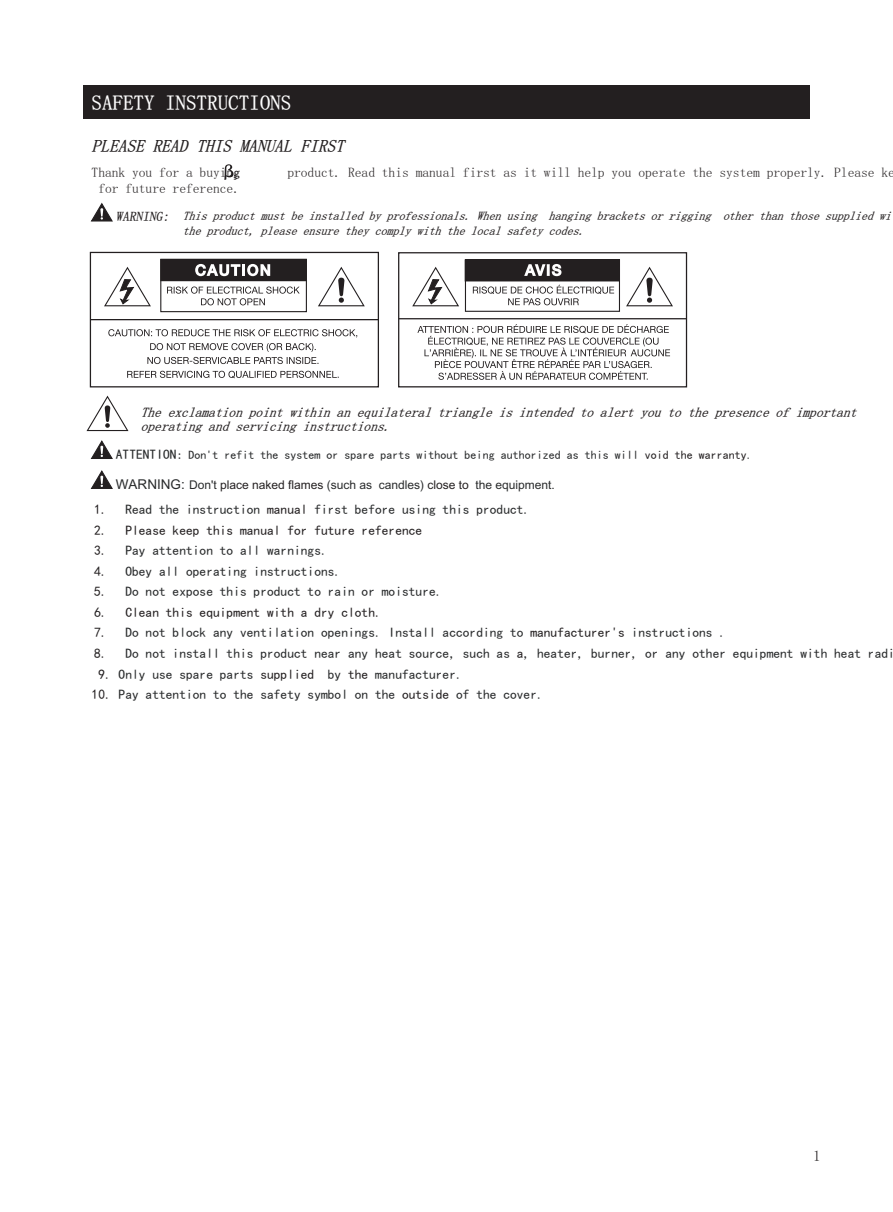
<style>
.page{position:relative;width:893px;height:1212px;background:#fff}
.page>*{position:absolute;margin:0;border:0;box-sizing:border-box;transform-origin:0 0}
.t1{font:700 21px "Myriad Pro";letter-spacing:-2.5em;color:#fff}
.t2{font:italic 700 17.4px "Myriad Pro";color:#231f20}
.t3{font:15px "Myriad Pro";color:#231f20}
.t4{font:13.5px/20.5px "Kai Ti";color:#282a2b}
.t5{font:13.5px/20.5px "Kai Ti";color:#231f20}
.t6{font:italic 700 13.5px/14.9px "Myriad Pro";letter-spacing:-2.5em;color:#231f20}
.t7{font:13.5px/16.2px "Myriad Pro";letter-spacing:-2.5em;color:#231f20}
.t8{font:700 13.5px/20.5px "Kai Ti";color:#231f20;text-align:center}
.t9{font:italic 700 13.5px/14.9px "Myriad Pro";color:#231f20;text-align:center}
.t10{font:13.5px/16.2px "Myriad Pro";color:#231f20}
.t11{font:italic 700 13.35px "Myriad Pro";color:#231f20}
.t12{font:italic 700 12px/14.4px "Myriad Pro";color:#231f20}
.t13{font:italic 700 12px "Kai Ti";color:#282a2b}
.t14{font:italic 700 12px "Arial Unicode MS";color:#282a2b}
.t15{font:italic 700 12px "Myriad Pro";letter-spacing:-2.5em;color:#231f20}
.s1{font-style:normal;font-size:13.5px}
.s2{color:#231f20}
</style>
<div class="page">
<svg style="left:224px;top:164px;width:13px;height:16px"></svg>
<div style="left:465px;top:260px;width:154px;height:21px;background:#231f20"></div>
<hr style="left:399px;top:318px;width:287px;height:1px;background:#231f20">
<div style="left:398px;top:252px;width:289px;height:135px;border:1px solid #231f20"></div>
<div style="left:465px;top:259px;width:155px;height:53px;border:1px solid #231f20"></div>
<svg style="left:412px;top:266px;width:47px;height:41px"></svg>
<svg style="left:626px;top:266px;width:47px;height:41px"></svg>
<svg style="left:473px;top:285px;width:141px;height:20px"></svg>
<svg style="left:417px;top:324px;width:253px;height:56px"></svg>
<svg style="left:524px;top:264px;width:37px;height:12px"></svg>
<div style="left:161px;top:259px;width:145px;height:22px;background:#231f20"></div>
<hr style="left:90px;top:319px;width:288px;height:1px;background:#231f20">
<div style="left:90px;top:252px;width:289px;height:135px;border:1px solid #231f20"></div>
<div style="left:160px;top:259px;width:147px;height:53px;border:1px solid #231f20"></div>
<svg style="left:104px;top:266px;width:47px;height:41px"></svg>
<svg style="left:318px;top:266px;width:47px;height:41px"></svg>
<svg style="left:167px;top:286px;width:133px;height:19px"></svg>
<svg style="left:108px;top:329px;width:249px;height:49px"></svg>
<svg style="left:195px;top:264px;width:75px;height:12px"></svg>
<div style="left:83px;top:85px;width:727px;height:34px;background:#231f20"></div>
<svg style="left:90px;top:202px;width:23px;height:20px"></svg>
<svg style="left:86px;top:395px;width:43px;height:37px"></svg>
<svg style="left:90px;top:440px;width:23px;height:19px"></svg>
<svg style="left:90px;top:470px;width:23px;height:19px"></svg>
<h1 class="t1" style="left:92px;top:92px;width:254px">SAFETYINSTRUCTIONS</h1>
<p class="t2" style="left:92px;top:137px;width:250px">PRIAL</p>
<p class="t10" style="left:98px;top:164px;width:170px;text-indent:-7px">Tyry ftefe</p>
<p class="t2" style="left:109px;top:137px;width:119px">EA</p>
<p class="t7" style="left:112px;top:164px;width:89px">n<br>r re</p>
<p class="t2" style="left:118px;top:137px;width:241px">ADMF</p>
<p class="t7" style="left:125px;top:164px;width:116px;text-indent:-7px">kfb f</p>
<p class="t2" style="left:248px;top:137px;width:137px">ANU S</p>
<p class="t7" style="left:287px;top:164px;width:89px">p t.</p>
<p class="t2" style="left:100px;top:137px;width:180px">LES</p>
<p class="t7" style="left:105px;top:164px;width:163px">auan ou</p>
<p class="t2" style="left:126px;top:137px;width:58px">S</p>
<p class="t7" style="left:132px;top:180px;width:123px">urn</p>
<p class="t2" style="left:135px;top:137px;width:119px">ET</p>
<p class="t7" style="left:193px;top:164px;width:55px;text-indent:-27px">ou er</p>
<p class="t2" style="left:205px;top:137px;width:58px">H</p>
<p class="t7" style="left:206px;top:180px;width:42px">e</p>
<p class="t2" style="left:309px;top:137px;width:58px">I</p>
<p class="t7" style="left:314px;top:164px;width:42px">u</p>
<p class="t2" style="left:318px;top:137px;width:58px">R</p>
<p class="t7" style="left:321px;top:164px;width:42px">c</p>
<p class="t2" style="left:335px;top:137px;width:58px">T</p>
<p class="t7" style="left:98px;top:164px;width:82px">ho</p>
<p class="t7" style="left:294px;top:164px;width:636px">rod Read this manual first as it will help you operate the system properly. Please ke</p>
<p class="t7" style="left:220px;top:164px;width:42px">i c</p>
<p class="t5" style="left:233px;top:162px;width:8px">g</p>
<p class="t7" style="left:233px;top:180px;width:42px">.</p>
<p class="t11" style="left:116px;top:210px;width:90px">WARNING:</p>
<p class="t12" style="left:206px;top:209px;width:110px;text-indent:-12px">idu pta</p>
<p class="t12" style="left:290px;top:209px;width:74px">bt ee</p>
<p class="t12" style="left:326px;top:209px;width:260px;text-indent:-6px">sdri.Wsh rylhls</p>
<p class="t12" style="left:344px;top:209px;width:254px;text-indent:-12px">abfnahia towhaed</p>
<p class="t15" style="left:579px;top:210px;width:344px">ngbracketsorriggingotherthanthosesuppliedwi</p>
<p class="t12" style="left:194px;top:209px;width:152px;text-indent:-6px">homei eul</p>
<p class="t12" style="left:374px;top:209px;width:38px;text-indent:-36px">ll c</p>
<p class="t12" style="left:374px;top:209px;width:224px">y es l e n n</p>
<p class="t12" style="left:573px;top:209px;width:43px;text-align:center">i .</p>
<p class="t12" style="left:188px;top:209px;width:110px;text-indent:-6px">Tr hdp</p>
<p class="t12" style="left:212px;top:209px;width:74px;text-indent:-12px">sp t ro</p>
<p class="t12" style="left:248px;top:209px;width:356px;text-indent:-6px">ctnepssngg ,sue</p>
<p class="t12" style="left:236px;top:209px;width:74px">us</p>
<p class="t12" style="left:513px;top:209px;width:80px;text-indent:-6px">u<br>a co</p>
<p class="t12" style="left:404px;top:209px;width:68px;text-indent:-6px">oo y</p>
<p class="t12" style="left:236px;top:223px;width:230px">censhmpt</p>
<p class="t12" style="left:422px;top:223px;width:182px">ielte</p>
<p class="t12" style="left:447px;top:223px;width:38px">t</p>
<p class="t12" style="left:476px;top:223px;width:80px">oc f</p>
<p class="t12" style="left:182px;top:223px;width:38px">t</p>
<p class="t12" style="left:332px;top:223px;width:38px">e</p>
<p class="t12" style="left:537px;top:223px;width:74px">ys</p>
<p class="t6" style="left:208px;top:404px;width:683px;text-indent:-34px">x t o it n lateral triangle is intended to alert you to the presence of important a rv</p>
<p class="t9" style="left:147px;top:404px;width:258px">hlontie egsisio</p>
<p class="t6" style="left:289px;top:404px;width:62px;text-indent:-20px">nh gi</p>
<p class="t6" style="left:323px;top:404px;width:89px;text-align:center">nq rn</p>
<p class="t6" style="left:147px;top:404px;width:157px;text-indent:-7px">Tcii pn</p>
<p class="t6" style="left:336px;top:404px;width:89px">ai uc .</p>
<p class="t6" style="left:370px;top:404px;width:49px;text-align:center">u s</p>
<p class="t13" style="left:116px;top:449px;width:638px"><span class="s1">ATTENTION:</span> Don't refit the system or spare parts without being authorized as this will <span class="s2">void the warranty</span>.</p>
<p class="t14" style="left:116px;top:480px;width:440px"><span class="s1">WARNING:</span> Don't <span class="s2">place naked flames</span> (such as candles) <span class="s2">close to</span> the equipment.</p>
<p class="t6" style="left:242px;top:404px;width:123px;text-indent:-40px">ma p w ent</p>
<p class="t6" style="left:161px;top:404px;width:76px;text-indent:-7px">ea r</p>
<p class="t6" style="left:167px;top:404px;width:89px">e at n</p>
<p class="t6" style="left:140px;top:419px;width:164px">oidi</p>
<p class="t6" style="left:269px;top:419px;width:123px">cnt</p>
<p class="t8" style="left:92px;top:499px;width:22px">1.<br>2.<br>3.<br>4.<br>5.<br>6.<br>7.<br>8.<br>9.<br>10.</p>
<p class="t4" style="left:125px;top:499px;width:136px">Read the instruction</p>
<p class="t4" style="left:314px;top:499px;width:217px">first before using this product.</p>
<p class="t5" style="left:125px;top:499px;width:298px;text-indent:142px">manual<br>Please keep this manual for future reference</p>
<p class="t4" style="left:125px;top:540px;width:319px">Pay attention to all warnings.<br>Obey all operating instructions.<br>Do not expose this product to rain or moisture.</p>
<p class="t4" style="left:125px;top:622px;width:400px">Do not block any ventilation openings. Install according to</p>
<p class="t4" style="left:632px;top:622px;width:96px">instructions .</p>
<p class="t4" style="left:125px;top:643px;width:771px">Do not install this product near any heat source, such as , heater, burner, or any other equipment with heat radi</p>
<p class="t4" style="left:119px;top:663px;width:136px">Only use spare parts</p>
<p class="t4" style="left:328px;top:663px;width:15px">by</p>
<p class="t5" style="left:125px;top:602px;width:258px">Clean this equipment with a dry cloth.</p>
<p class="t5" style="left:530px;top:622px;width:96px">manufacturer's</p>
<p class="t5" style="left:517px;top:643px;width:8px">a</p>
<p class="t4" style="left:119px;top:663px;width:346px;text-indent:256px">manufacturer.<br>Pay attention to the safety symbol on the</p>
<p class="t5" style="left:260px;top:663px;width:55px">supplied</p>
<p class="t5" style="left:348px;top:663px;width:22px">the</p>
<p class="t4" style="left:456px;top:684px;width:89px">of the cover.</p>
<p class="t5" style="left:402px;top:684px;width:49px">outside</p>
<p class="t3" style="left:813px;top:1148px;width:46px">1</p>
</div>
